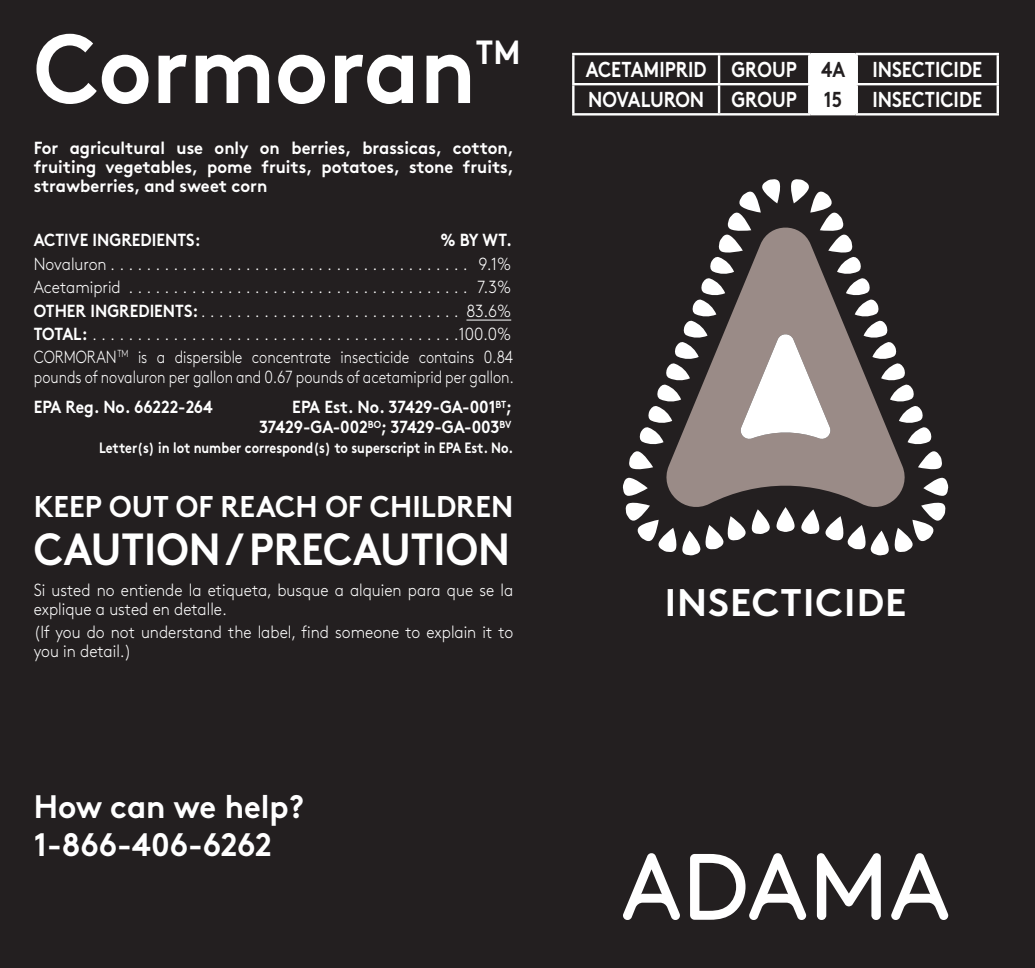
<style>
.page{position:relative;width:1035px;height:968px;background:#231f20}
.page>*{position:absolute;margin:0;border:0;box-sizing:border-box;transform-origin:0 0}
.t1{font:700 97.5px "Brown";color:#fff;scale:.93 1}
.t2{font:700 45px "Brown";color:#fff;scale:.91 1}
.t3{font:700 38.5px "Brown";letter-spacing:.03em;color:#fff}
.t4{font:700 33.5px "Brown";color:#fff;scale:.94 1}
.t5{font:700 32.5px/37.5px "Brown";color:#fff;scale:.96 1}
.t6{font:700 30px "Brown";color:#fff;scale:.95 1}
.t7{font:700 21.5px "Brown";color:#fff;scale:.85 1}
.t8{font:700 21.5px "Brown";color:#231f20;scale:.85 1}
.t9{font:300 17.5px/19.2px "Brown";color:#fff;scale:.9 1}
.t10{font:700 17.5px/19px "Brown";color:#fff;text-align:justify;scale:.95 1}
.t11{font:300 17.5px/19.2px "Brown";color:#fff;scale:.83 1}
.t12{font:700 17.5px/20px "Brown";color:#fff;text-align:right;scale:.91 1}
.t13{font:700 17.5px "Brown";color:#fff;scale:.9 1}
.t14{font:700 15px "Brown";color:#fff;scale:.85 1}
.s1{font-weight:700}
</style>
<div class="page">
<hr style="left:466px;top:319px;width:45px;height:1px;background:#fff">
<svg style="left:622px;top:179px;width:327px;height:377px"></svg>
<svg style="left:664px;top:222px;width:243px;height:287px;fill:#9a8b87"></svg>
<svg style="left:740px;top:332px;width:91px;height:107px;background:#d0cac8"></svg>
<svg style="left:623px;top:853px;width:57px;height:67px"></svg>
<svg style="left:690px;top:853px;width:116px;height:67px"></svg>
<svg style="left:891px;top:853px;width:57px;height:67px"></svg>
<svg style="left:817px;top:853px;width:64px;height:67px"></svg>
<svg style="left:575px;top:55px;width:422px;height:58px"></svg>
<hr style="left:810px;top:53px;width:46px;height:2px;background:#fff">
<hr style="left:810px;top:83px;width:46px;height:2px;background:#fff">
<hr style="left:810px;top:113px;width:46px;height:2px;background:#fff">
<hr style="left:572px;top:53px;width:147px;height:2px;background:#fff">
<hr style="left:572px;top:55px;width:3px;height:28px;background:#fff">
<hr style="left:719px;top:53px;width:91px;height:2px;background:#fff">
<hr style="left:718px;top:55px;width:2px;height:28px;background:#fff">
<hr style="left:808px;top:55px;width:2px;height:28px;background:#fff">
<hr style="left:572px;top:83px;width:147px;height:2px;background:#fff">
<hr style="left:572px;top:85px;width:3px;height:28px;background:#fff">
<hr style="left:719px;top:83px;width:91px;height:2px;background:#fff">
<hr style="left:718px;top:85px;width:2px;height:28px;background:#fff">
<hr style="left:808px;top:85px;width:2px;height:28px;background:#fff">
<hr style="left:572px;top:113px;width:147px;height:2px;background:#fff">
<hr style="left:719px;top:113px;width:91px;height:2px;background:#fff">
<hr style="left:856px;top:53px;width:143px;height:2px;background:#fff">
<hr style="left:856px;top:55px;width:2px;height:28px;background:#fff">
<hr style="left:997px;top:55px;width:2px;height:28px;background:#fff">
<hr style="left:856px;top:83px;width:143px;height:2px;background:#fff">
<hr style="left:856px;top:85px;width:2px;height:28px;background:#fff">
<hr style="left:997px;top:85px;width:2px;height:28px;background:#fff">
<hr style="left:856px;top:113px;width:143px;height:2px;background:#fff">
<p class="t1" style="left:34px;top:-10px;width:477px">Cormoran</p>
<p class="t4" style="left:476px;top:25px;width:49px">TM</p>
<p class="t10" style="left:34px;top:137px;width:507px">For agricultural use only on berries, brassicas, cotton, fruiting vegetables, pome fruits, potatoes, stone fruits, strawberries, and sweet corn</p>
<p class="t13" style="left:34px;top:226px;width:187px">ACTIVE INGREDIENTS:</p>
<p class="t13" style="left:440px;top:226px;width:81px">% BY WT.</p>
<p class="t9" style="left:34px;top:253px;width:532px">Novaluron . . . . . . . . . . . . . . . . . . . . . . . . . . . . . . . . . . . . . . . . 9.1%</p>
<p class="t9" style="left:34px;top:276px;width:532px">Acetamiprid . . . . . . . . . . . . . . . . . . . . . . . . . . . . . . . . . . . . . . 7. 3%</p>
<p class="t9" style="left:34px;top:300px;width:532px"><span class="s1">OTHER INGREDIENTS:</span> . . . . . . . . . . . . . . . . . . . . . . . . . . . . . 83.6%</p>
<p class="t9" style="left:34px;top:323px;width:532px"><span class="s1">TOTAL:</span> . . . . . . . . . . . . . . . . . . . . . . . . . . . . . . . . . . . . . . . . 100.0%</p>
<p class="t11" style="left:34px;top:346px;width:579px">CORMORAN<sup>TM</sup> is a dispersible concentrate insecticide contains 0. 84 pounds of novaluron per gallon and 0.67 pounds of acetamiprid per gallon.</p>
<p class="t13" style="left:34px;top:393px;width:201px">EPA Reg. No. 66222-264</p>
<p class="t12" style="left:259px;top:395px;width:279px">EPA Est. No. 37429-GA-001<sup>BT</sup>;<br>37429-GA-002<sup>BO</sup>; 37429-GA-003<sup>BV</sup></p>
<p class="t14" style="left:99px;top:435px;width:489px">Letter(s) in lot number correspond(s) to superscript in EPA Est. No.</p>
<p class="t6" style="left:34px;top:482px;width:506px">KEEP OUT OF REACH OF CHILDREN</p>
<p class="t2" style="left:34px;top:513px;width:525px">CAUTION / PRECAUTION</p>
<p class="t9" style="left:34px;top:579px;width:534px">Si usted no entiende la etiqueta, busque a alquien para que se la explique a usted en detalle.</p>
<p class="t9" style="left:34px;top:621px;width:534px">(If you do not understand the label, find someone to explain it to you in detail.)</p>
<p class="t5" style="left:34px;top:785px;width:283px">How can we help?<br>1-866-406-6262</p>
<p class="t7" style="left:586px;top:52px;width:144px">ACETAMIPRID</p>
<p class="t7" style="left:731px;top:52px;width:79px">GROUP</p>
<p class="t8" style="left:821px;top:52px;width:30px">4A</p>
<p class="t7" style="left:872px;top:52px;width:131px">INSECTICIDE</p>
<p class="t7" style="left:588px;top:82px;width:138px">NOVALURON</p>
<p class="t7" style="left:731px;top:82px;width:79px">GROUP</p>
<p class="t8" style="left:824px;top:82px;width:23px">15</p>
<p class="t7" style="left:872px;top:82px;width:131px">INSECTICIDE</p>
<p class="t3" style="left:665px;top:571px;width:243px">INSECTICIDE</p>
</div>
